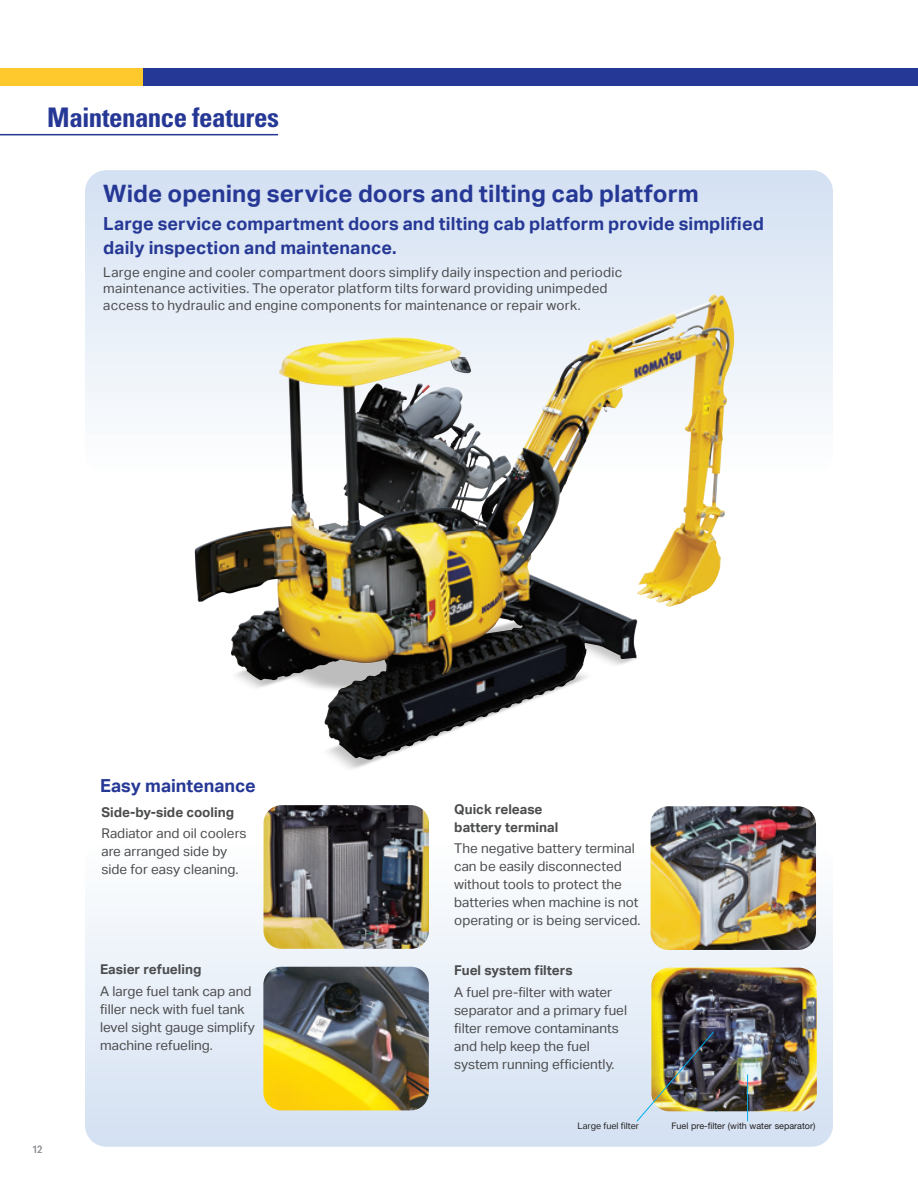
<style>
.page{position:relative;width:918px;height:1188px;background:#fff}
.page>*{position:absolute;margin:0;border:0;box-sizing:border-box;transform-origin:0 0}
.t1{font:700 condensed 27px "Univers LT Std";letter-spacing:-.02em;color:#263895}
.t2{font:700 24px "Aktiv Grotesk";letter-spacing:.005em;color:#263895}
.t3{font:700 18px/24px "Aktiv Grotesk";letter-spacing:.005em;color:#263895}
.t4{font:13.5px/18px "Aktiv Grotesk";color:#4b4c4d}
.t5{font:13.5px/16.5px "Aktiv Grotesk";letter-spacing:.02em;color:#4b4c4d}
.t6{font:700 13.5px/18px "Aktiv Grotesk";color:#4b4c4d}
.t7{font:10.5px "Aktiv Grotesk Cd";color:#939598}
.t8{font:9px "Helvetica Neue LT Pro";color:#231f20}
.t9{font:9px "Aktiv Grotesk";color:#231f20}
</style>
<div class="page">
<svg style="left:85px;top:842px;width:748px;height:305px"></svg>
<svg style="left:85px;top:170px;width:748px;height:240px;background:#dbe6f4"></svg>
<div style="left:140px;top:68px;width:778px;height:17px;background:#263895"></div>
<div style="left:0;top:68px;width:143px;height:17px;background:#fec92d"></div>
<hr style="left:0;top:134px;width:278px;height:1px;background:#263895">
<img style="left:264px;top:805px;width:165px;height:144px">
<img style="left:136px;top:275px;width:697px;height:494px">
<img style="left:263px;top:967px;width:166px;height:143px">
<hr style="left:716px;top:1004px;width:1px;height:108px;background:#00aeef">
<img style="left:651px;top:968px;width:166px;height:143px">
<img style="left:636px;top:1031px;width:79px;height:91px">
<hr style="left:747px;top:1074px;width:1px;height:47px;background:#00aeef">
<img style="left:651px;top:806px;width:165px;height:144px">
<h1 class="t1" style="left:47px;top:101px;width:233px">Maintenance features</h1>
<h2 class="t2" style="left:103px;top:180px;width:597px">Wide opening service doors and tilting cab platform</h2>
<h3 class="t3" style="left:103px;top:212px;width:662px">Large service compartment doors and tilting cab platform provide simplified daily inspection and maintenance.</h3>
<p class="t5" style="left:103px;top:264px;width:520px">Large engine and cooler compartment doors simplify daily inspection and periodic maintenance activities. The operator platform tilts forward providing unimpeded access to hydraulic and engine components for maintenance or repair work.</p>
<p class="t7" style="left:32px;top:1143px;width:12px">12</p>
<h3 class="t3" style="left:100px;top:774px;width:157px">Easy maintenance</h3>
<p class="t6" style="left:102px;top:803px;width:134px">Side-by-side cooling</p>
<p class="t4" style="left:102px;top:825px;width:147px">Radiator and oil coolers are arranged side by side for easy cleaning.</p>
<p class="t6" style="left:100px;top:961px;width:103px">Easier refueling</p>
<p class="t4" style="left:100px;top:982px;width:156px">A large fuel tank cap and filler neck with fuel tank level sight gauge simplify machine refueling.</p>
<p class="t6" style="left:454px;top:800px;width:106px">Quick release battery terminal</p>
<p class="t4" style="left:454px;top:840px;width:188px">The negative battery terminal can be easily disconnected without tools to protect the batteries when machine is not operating or is being serviced.</p>
<p class="t6" style="left:454px;top:962px;width:120px">Fuel system filters</p>
<p class="t4" style="left:454px;top:983px;width:174px">A fuel pre-filter with water separator and a primary fuel filter remove contaminants and help keep the fuel system running efficiently.</p>
<p class="t9" style="left:578px;top:1121px;width:63px">Large fuel filter</p>
<p class="t8" style="left:671px;top:1120px;width:145px">Fuel pre-filter (with water separator)</p>
</div>
